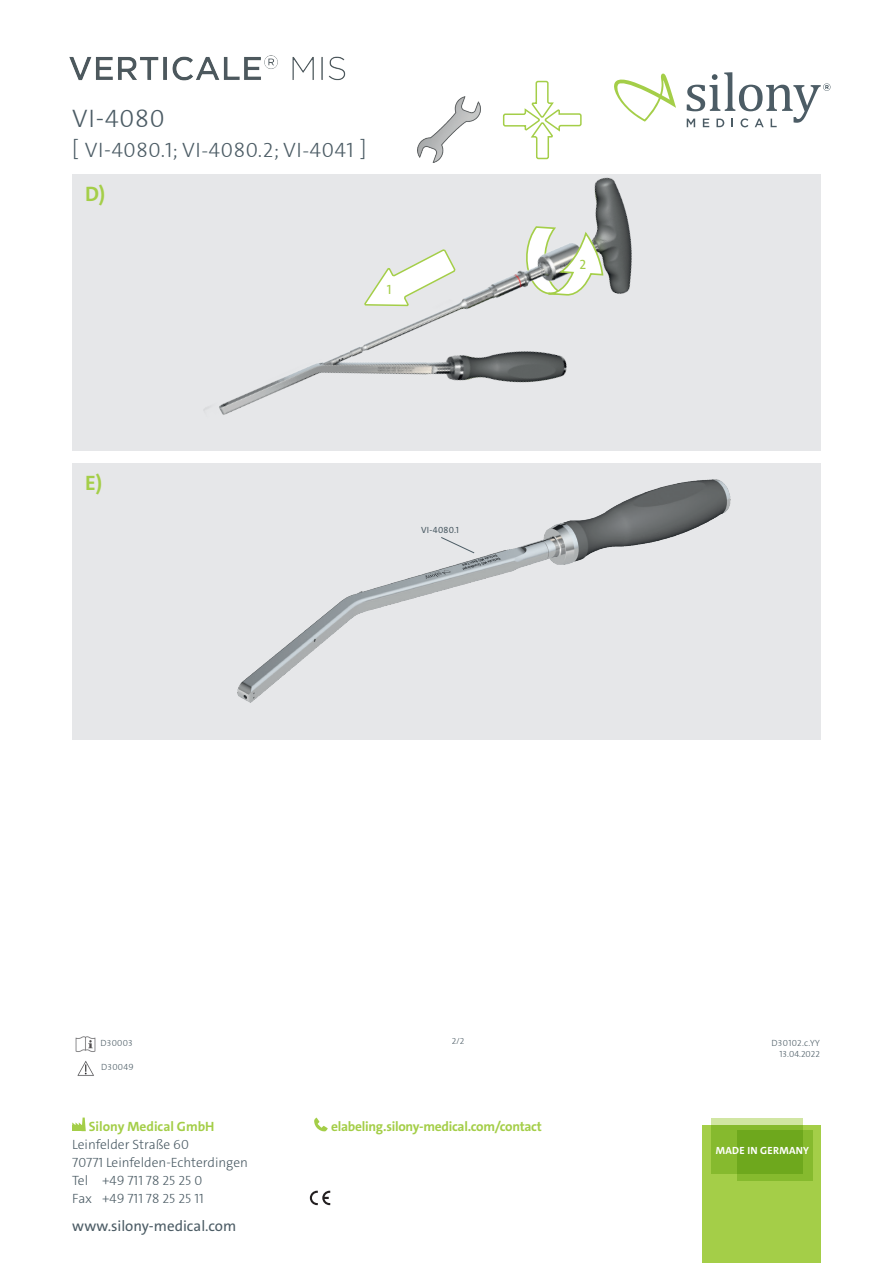
<style>
.page{position:relative;width:893px;height:1263px;background:#fff}
.page>*{position:absolute;margin:0;border:0;box-sizing:border-box;transform-origin:0 0}
.t1{font:300 25.5px "The Sans Caps";color:#4c5c65}
.t2{font:300 21px "The Sans Caps";letter-spacing:.03em;color:#4c5c65}
.t3{font:700 21px "The Sans C4 s";color:#a4ce48}
.t4{font:15px "The Sans C4 s";color:#4c5c65}
.t5{font:300 13.5px/18px "The Sans C4 s";color:#4c5c65}
.t6{font:700 13.5px "The Sans C4 s";letter-spacing:-.02em;color:#a4ce48}
.t7{font:300 13.5px/18px "The Sans Caps";color:#4c5c65}
.t8{font:700 13.5px "The Sans C4 s";color:#a4ce48}
.t9{font:13.5px "The Sans C4 s";color:#a4ce48}
.t10{font:700 10.5px "The Sans C4 s";letter-spacing:.025em;color:#fff}
.t11{font:300 9px "The Sans Caps";letter-spacing:.03em;color:#4c5c65}
.t12{font:300 9px "The Sans C4 s";color:#4c5c65}
.t13{font:9px "The Sans C4 s";letter-spacing:.03em;color:#4c5c65}
.s1{font-family:"The Sans C4 s"}
.s2{font-family:"The Sans Caps"}
</style>
<div class="page">
<div style="left:72px;top:463px;width:749px;height:277px;background:#e6e7e9"></div>
<div style="left:72px;top:174px;width:749px;height:277px;background:#e6e7e9"></div>
<img style="left:237px;top:479px;width:494px;height:224px">
<img style="left:204px;top:249px;width:502px;height:377px">
<img style="left:521px;top:177px;width:185px;height:176px">
<svg style="left:524px;top:225px;width:80px;height:71px"></svg>
<div style="left:702px;top:1125px;width:119px;height:138px;background:#a4ce48"></div>
<svg style="left:711px;top:1118px;width:92px;height:56px;background:#9bc64f"></svg>
<svg style="left:737px;top:1130px;width:75px;height:51px;background:#73ac21"></svg>
<svg style="left:614px;top:73px;width:62px;height:49px"></svg>
<svg style="left:687px;top:72px;width:143px;height:55px"></svg>
<svg style="left:502px;top:80px;width:80px;height:80px"></svg>
<img style="left:69px;top:55px;width:277px;height:26px">
<svg style="left:72px;top:1117px;width:14px;height:14px"></svg>
<div style="left:72px;top:1125px;width:12px;height:6px;background:#a4ce48"></div>
<svg style="left:314px;top:1117px;width:14px;height:14px"></svg>
<svg style="left:310px;top:1191px;width:20px;height:14px"></svg>
<img style="left:75px;top:1036px;width:21px;height:16px">
<img style="left:418px;top:96px;width:62px;height:66px">
<img style="left:77px;top:1061px;width:17px;height:15px">
<svg style="left:440px;top:536px;width:35px;height:18px"></svg>
<h1 class="t1" style="left:72px;top:97px;width:94px"><span class="s1">VI-</span>4080</h1>
<h2 class="t2" style="left:72px;top:132px;width:296px"><span class="s1">[ VI-</span>4080.1; VI-4080.2; VI-4041 <span class="s1">]</span></h2>
<h2 class="t3" style="left:85px;top:180px;width:22px">D)</h2>
<p class="t9" style="left:387px;top:281px;width:6px">1</p>
<h2 class="t3" style="left:85px;top:469px;width:19px">E)</h2>
<p class="t13" style="left:421px;top:524px;width:39px">VI-4080.1</p>
<p class="t9" style="left:580px;top:256px;width:8px">2</p>
<p class="t11" style="left:100px;top:1035px;width:34px"><span class="s1">D</span>30003</p>
<p class="t11" style="left:452px;top:1033px;width:14px">2/2</p>
<p class="t11" style="left:101px;top:1059px;width:34px"><span class="s1">D</span>30049</p>
<p class="t8" style="left:89px;top:1118px;width:127px">Silony Medical GmbH</p>
<p class="t6" style="left:331px;top:1118px;width:212px">elabeling.silony-medical.com/contact</p>
<p class="t5" style="left:72px;top:1136px;width:177px">Leinfelder Straße <span class="s2">60<br>70771</span> Leinfelden-Echterdingen</p>
<p class="t7" style="left:72px;top:1171px;width:133px"><span class="s1">Tel +</span>49 711 78 25 25 0<br><span class="s1">Fax +</span>49 711 78 25 25 11</p>
<p class="t4" style="left:72px;top:1216px;width:165px">www.silony-medical.com</p>
<p class="t12" style="left:771px;top:1037px;width:50px">D<span class="s2">30102</span>.c.YY</p>
<p class="t11" style="left:779px;top:1046px;width:42px">13.04.2022</p>
<p class="t10" style="left:716px;top:1144px;width:95px">MADE IN GERMANY</p>
</div>
